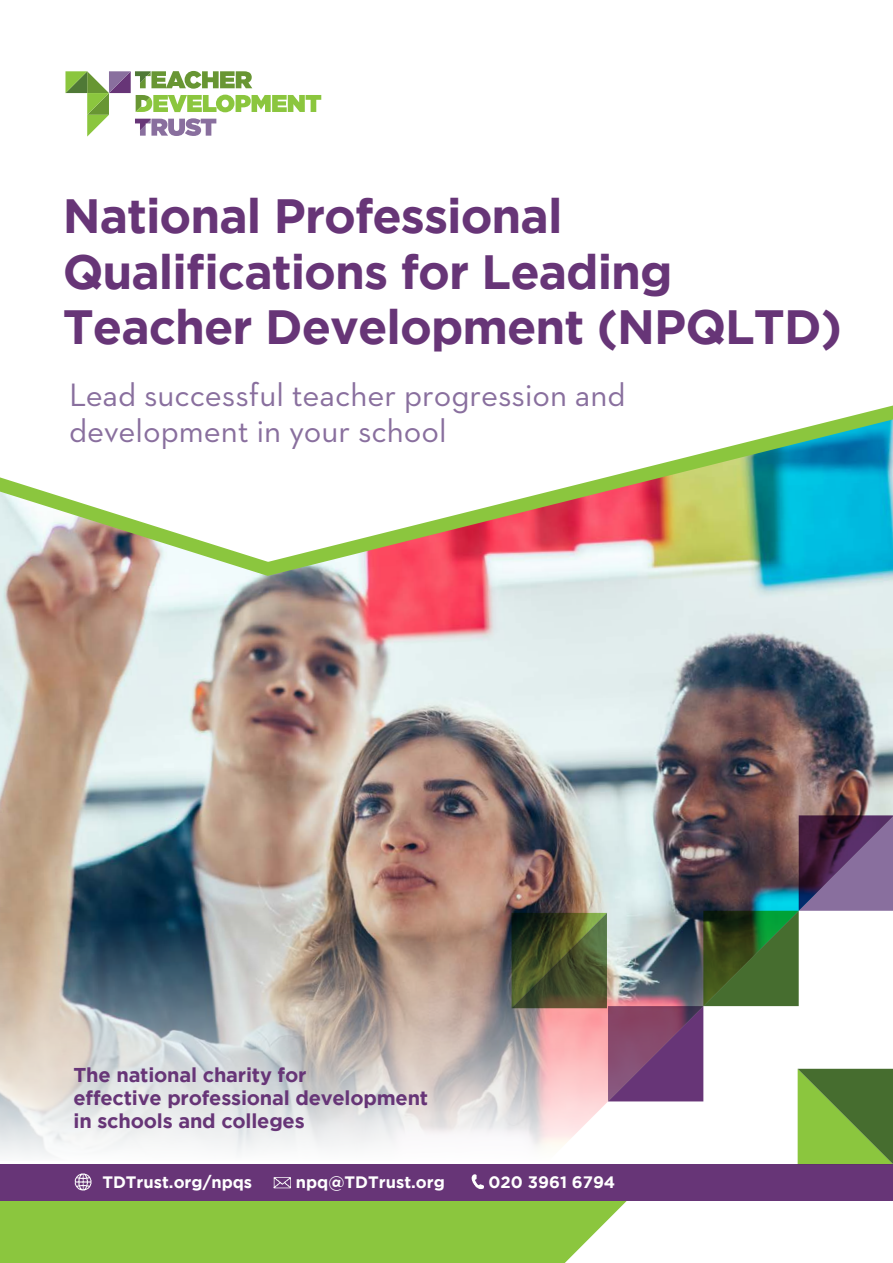
<style>
.page{position:relative;width:893px;height:1263px;background:#fff}
.page>*{position:absolute;margin:0;border:0;box-sizing:border-box;transform-origin:0 0}
.t1{font:700 48px/55.5px "Gotham";letter-spacing:-.02em;color:#673577}
.t2{font:33px "Neutraface 2 Text";color:#896f9e}
.t3{font:700 19.95px "Gotham";letter-spacing:-.01em;color:#673577}
.t4{font:700 16.5px "Gotham";color:#fff}
</style>
<div class="page">
<img style="left:0;top:583px;width:893px;height:573px">
<svg style="left:0;top:70px;width:893px;height:513px"></svg>
<svg style="left:65px;top:71px;width:256px;height:66px"></svg>
<div style="left:0;top:1200px;width:628px;height:63px;background:#8bc63e"></div>
<div style="left:0;top:1164px;width:893px;height:36px;background:#673577"></div>
<img style="left:74px;top:1173px;width:18px;height:18px">
<img style="left:273px;top:1177px;width:18px;height:12px">
<img style="left:471px;top:1174px;width:13px;height:15px">
<img style="left:512px;top:815px;width:381px;height:349px">
<p class="t1" style="left:63px;top:187px;width:781px">National Professional<br>Qualifications for Leading<br>Teacher Development (NPQLTD)</p>
<p class="t2" style="left:69px;top:375px;width:558px">Lead successful teacher progression and</p>
<p class="t2" style="left:69px;top:411px;width:379px">development in your school</p>
<p class="t3" style="left:74px;top:1063px;width:234px">The national charity for</p>
<p class="t3" style="left:74px;top:1086px;width:356px">effective professional development</p>
<p class="t3" style="left:74px;top:1109px;width:233px">in schools and colleges</p>
<p class="t4" style="left:102px;top:1173px;width:151px">TDTrust.org/npqs</p>
<p class="t4" style="left:296px;top:1173px;width:151px">npq@TDTrust.org</p>
<p class="t4" style="left:489px;top:1173px;width:128px">020 3961 6794</p>
</div>
